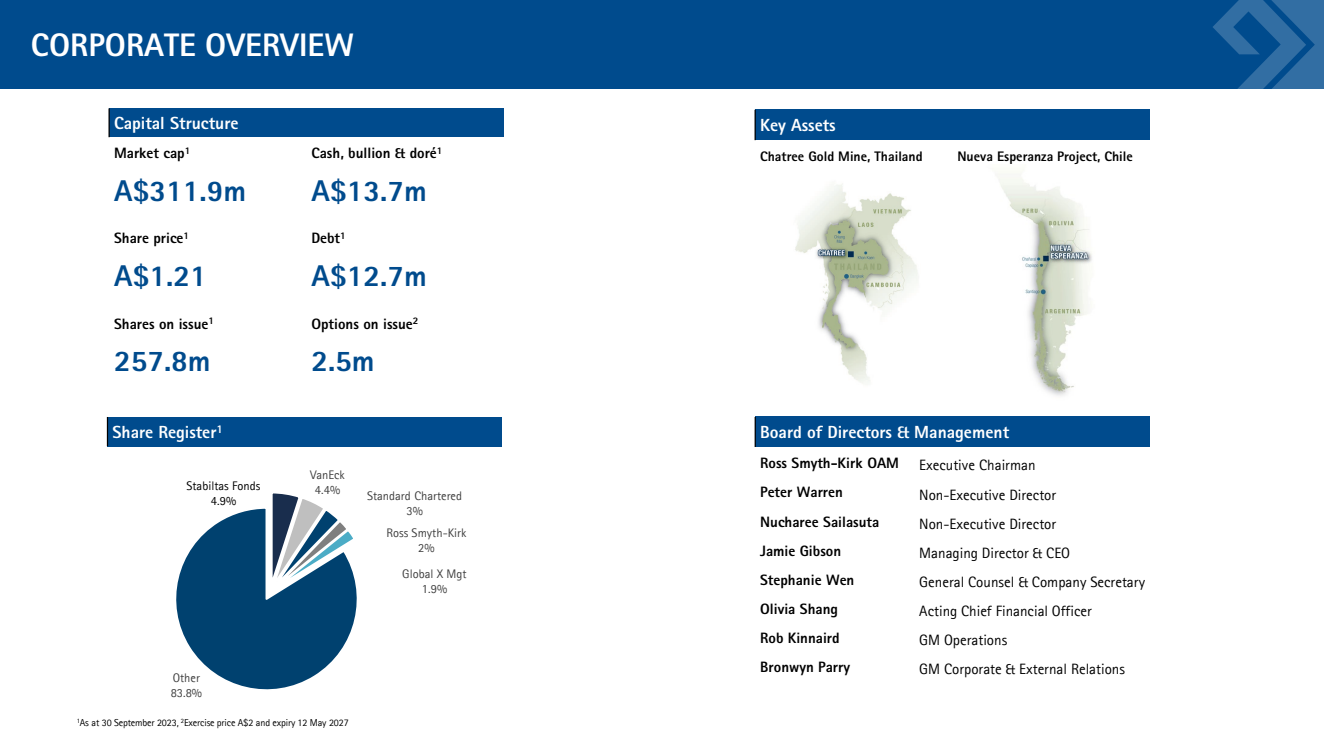
<style>
.page{position:relative;width:1324px;height:745px;background:#fff}
.page>*{position:absolute;margin:0;border:0;box-sizing:border-box;transform-origin:0 0}
.t1{font:800 32.5px "Agfa Rotis Sans Serif";color:#fff}
.t2{font:800 30px "Agfa Rotis Sans Serif";color:#004b8d}
.t3{font:800 17.5px "Agfa Rotis Sans Serif";color:#fff}
.t4{font:15px "Agfa Rotis Sans Serif";color:#000}
.t5{font:800 15px "Agfa Rotis Sans Serif";color:#000}
.t6{font:800 13.75px "Agfa Rotis Sans Serif";color:#000}
.t7{font:12.5px "Agfa Rotis Sans Serif";color:#404040}
.t8{font:12.5px "Agfa Rotis Sans Serif";color:#000}
.t9{font:10px "Agfa Rotis Sans Serif";letter-spacing:-.015em;color:#000}
</style>
<div class="page">
<img style="left:795px;top:184px;width:123px;height:200px">
<img style="left:997px;top:173px;width:95px;height:223px">
<div style="left:109px;top:108px;width:394px;height:29px;background:#004b8d"></div>
<hr style="left:108px;top:108px;width:2px;height:29px;background:#000">
<div style="left:0;top:0;width:1323px;height:89px;background:#004b8d"></div>
<svg style="left:1213px;top:0;width:110px;height:89px"></svg>
<svg style="left:272px;top:493px;width:46px;height:13px"></svg>
<svg style="left:176px;top:506px;width:181px;height:184px"></svg>
<div style="left:755px;top:417px;width:394px;height:30px;background:#004b8d"></div>
<hr style="left:754px;top:417px;width:1px;height:30px;background:#000">
<div style="left:107px;top:417px;width:395px;height:29px;background:#004b8d"></div>
<svg style="left:107px;top:417px;width:1px;height:29px"></svg>
<div style="left:755px;top:110px;width:394px;height:30px;background:#004b8d"></div>
<hr style="left:754px;top:110px;width:1px;height:30px;background:#000">
<h2 class="t1" style="left:31px;top:24px;width:324px">CORPORATE OVERVIEW</h2>
<p class="t3" style="left:114px;top:112px;width:126px">Capital Structure</p>
<p class="t5" style="left:114px;top:144px;width:78px">Market cap<sup>1</sup></p>
<p class="t2" style="left:114px;top:171px;width:134px">A$311.9m</p>
<p class="t5" style="left:114px;top:229px;width:77px">Share price<sup>1</sup></p>
<p class="t2" style="left:114px;top:256px;width:94px">A$1.21</p>
<p class="t5" style="left:114px;top:314px;width:101px">Shares on issue<sup>1</sup></p>
<p class="t2" style="left:114px;top:341px;width:98px">257.8m</p>
<p class="t3" style="left:112px;top:420px;width:112px">Share Register<sup>1</sup></p>
<p class="t8" style="left:186px;top:478px;width:75px">Stabiltas Fonds</p>
<p class="t8" style="left:211px;top:493px;width:27px">4.9%</p>
<p class="t7" style="left:173px;top:670px;width:29px">Other</p>
<p class="t7" style="left:171px;top:685px;width:33px">83.8%</p>
<p class="t5" style="left:311px;top:144px;width:132px">Cash, bullion &amp; doré<sup>1</sup></p>
<p class="t2" style="left:311px;top:171px;width:117px">A$13.7m</p>
<p class="t5" style="left:311px;top:229px;width:36px">Debt<sup>1</sup></p>
<p class="t2" style="left:311px;top:256px;width:117px">A$12.7m</p>
<p class="t5" style="left:311px;top:314px;width:108px">Options on issue<sup>2</sup></p>
<p class="t2" style="left:311px;top:341px;width:65px">2.5m</p>
<p class="t7" style="left:310px;top:467px;width:36px">VanEck</p>
<p class="t7" style="left:315px;top:482px;width:27px">4.4%</p>
<p class="t7" style="left:367px;top:489px;width:97px">Standard Chartered</p>
<p class="t7" style="left:406px;top:503px;width:18px">3%</p>
<p class="t7" style="left:386px;top:525px;width:82px">Ross Smyth-Kirk</p>
<p class="t7" style="left:418px;top:540px;width:18px">2%</p>
<p class="t7" style="left:402px;top:566px;width:66px">Global X Mgt</p>
<p class="t7" style="left:422px;top:581px;width:27px">1.9%</p>
<p class="t9" style="left:77px;top:716px;width:274px"><sup>1</sup>As at 30 September 2023, <sup>2</sup>Exercise price A$2 and expiry 12 May 2027</p>
<p class="t3" style="left:760px;top:113px;width:77px">Key Assets</p>
<p class="t6" style="left:760px;top:147px;width:164px">Chatree Gold Mine, Thailand</p>
<p class="t6" style="left:957px;top:147px;width:177px">Nueva Esperanza Project, Chile</p>
<p class="t3" style="left:760px;top:420px;width:250px">Board of Directors &amp; Management</p>
<p class="t5" style="left:760px;top:453px;width:140px">Ross Smyth-Kirk OAM</p>
<p class="t4" style="left:919px;top:456px;width:118px">Executive Chairman</p>
<p class="t5" style="left:760px;top:482px;width:84px">Peter Warren</p>
<p class="t4" style="left:919px;top:485px;width:138px">Non-Executive Director</p>
<p class="t5" style="left:760px;top:512px;width:121px">Nucharee Sailasuta</p>
<p class="t4" style="left:919px;top:514px;width:138px">Non-Executive Director</p>
<p class="t5" style="left:760px;top:541px;width:82px">Jamie Gibson</p>
<p class="t4" style="left:919px;top:543px;width:152px">Managing Director &amp; CEO</p>
<p class="t5" style="left:760px;top:570px;width:96px">Stephanie Wen</p>
<p class="t4" style="left:919px;top:573px;width:227px">General Counsel &amp; Company Secretary</p>
<p class="t5" style="left:760px;top:599px;width:79px">Olivia Shang</p>
<p class="t4" style="left:919px;top:602px;width:174px">Acting Chief Financial Officer</p>
<p class="t5" style="left:760px;top:628px;width:81px">Rob Kinnaird</p>
<p class="t4" style="left:919px;top:631px;width:89px">GM Operations</p>
<p class="t5" style="left:760px;top:657px;width:91px">Bronwyn Parry</p>
<p class="t4" style="left:919px;top:660px;width:207px">GM Corporate &amp; External Relations</p>
</div>
